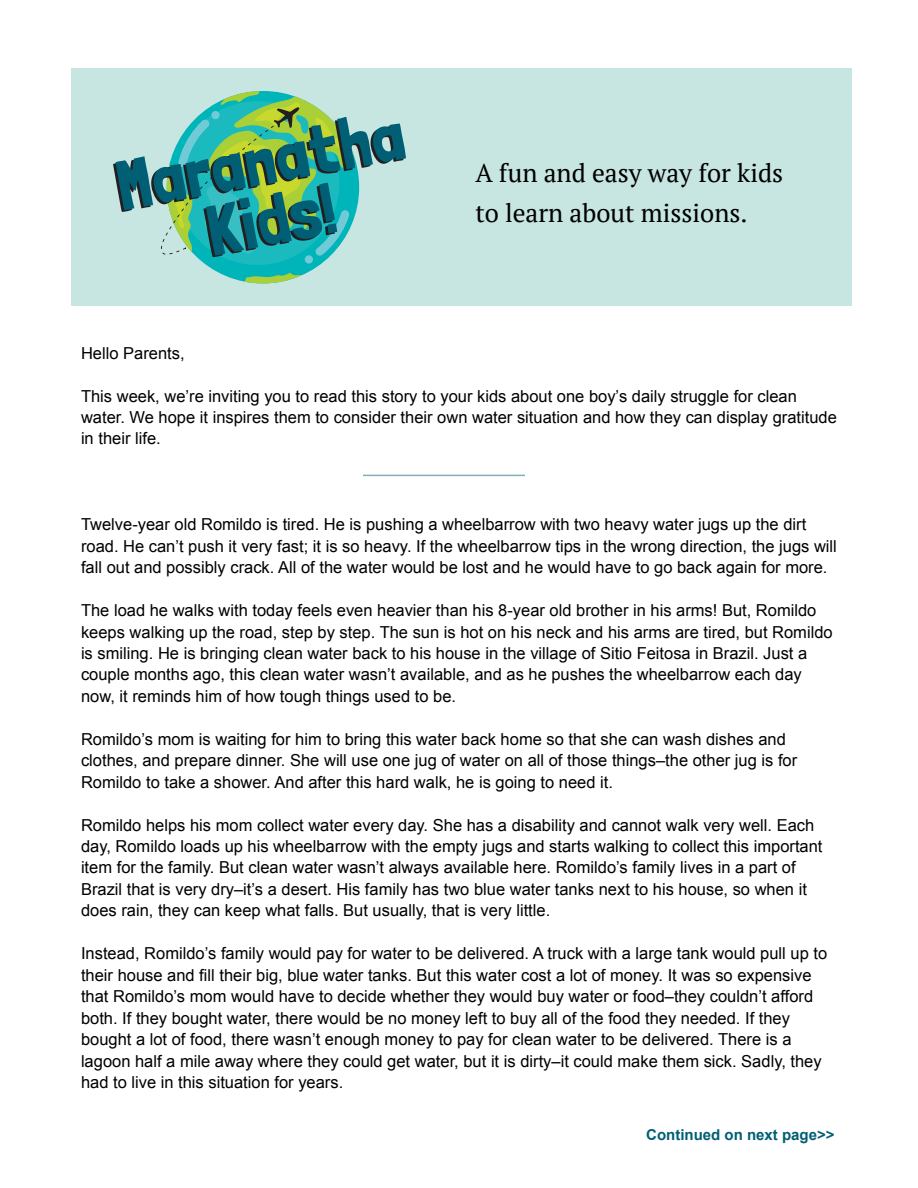
<style>
.page{position:relative;width:918px;height:1188px;background:#fff}
.page>*{position:absolute;margin:0;border:0;box-sizing:border-box;transform-origin:0 0}
.t1{font:25.5px/40.5px "PT Serif";color:#000}
.t2{font:16.5px/21.5px "Arial";color:#000}
.t3{font:700 15px "Arial";color:#005f74}
</style>
<div class="page">
<hr style="left:363px;top:475px;width:162px;height:1px;background:#80afb9">
<div style="left:71px;top:68px;width:780px;height:237px;background:#c7e6e1"></div>
<svg style="left:167px;top:91px;width:192px;height:192px;background:#05b6ba"></svg>
<svg style="left:244px;top:273px;width:58px;height:10px"></svg>
<div style="left:305px;top:255px;width:8px;height:9px;background:#71cbd7;border-radius:50%"></div>
<svg style="left:113px;top:91px;width:293px;height:166px"></svg>
<h1 class="t1" style="left:475px;top:152px;width:309px">A fun and easy way for kids to learn about missions.</h1>
<p class="t2" style="left:81px;top:342px;width:105px">Hello Parents,</p>
<p class="t2" style="left:81px;top:385px;width:758px">This week, we’re inviting you to read this story to your kids about one boy’s daily struggle for clean water. We hope it inspires them to consider their own water situation and how they can display gratitude in their life.</p>
<p class="t2" style="left:81px;top:514px;width:757px">Twelve-year old Romildo is tired. He is pushing a wheelbarrow with two heavy water jugs up the dirt road. He can’t push it very fast; it is so heavy. If the wheelbarrow tips in the wrong direction, the jugs will fall out and possibly crack. All of the water would be lost and he would have to go back again for more.</p>
<p class="t2" style="left:81px;top:600px;width:753px">The load he walks with today feels even heavier than his 8-year old brother in his arms! But, Romildo keeps walking up the road, step by step. The sun is hot on his neck and his arms are tired, but Romildo is smiling. He is bringing clean water back to his house in the village of Sitio Feitosa in Brazil. Just a couple months ago, this clean water wasn’t available, and as he pushes the wheelbarrow each day now, it reminds him of how tough things used to be.</p>
<p class="t2" style="left:81px;top:728px;width:718px">Romildo’s mom is waiting for him to bring this water back home so that she can wash dishes and clothes, and prepare dinner. She will use one jug of water on all of those things–the other jug is for<br>Romildo to take a shower. And after this hard walk, he is going to need it.</p>
<p class="t2" style="left:81px;top:814px;width:743px">Romildo helps his mom collect water every day. She has a disability and cannot walk very well. Each day, Romildo loads up his wheelbarrow with the empty jugs and starts walking to collect this important item for the family. But clean water wasn’t always available here. Romildo’s family lives in a part of Brazil that is very dry–it’s a desert. His family has two blue water tanks next to his house, so when it does rain, they can keep what falls. But usually, that is very little.</p>
<p class="t2" style="left:81px;top:943px;width:748px">Instead, Romildo’s family would pay for water to be delivered. A truck with a large tank would pull up to their house and fill their big, blue water tanks. But this water cost a lot of money. It was so expensive that Romildo’s mom would have to decide whether they would buy water or food–they couldn’t afford both. If they bought water, there would be no money left to buy all of the food they needed. If they bought a lot of food, there wasn’t enough money to pay for clean water to be delivered. There is a lagoon half a mile away where they could get water, but it is dirty–it could make them sick. Sadly, they had to live in this situation for years.</p>
<p class="t3" style="left:646px;top:1125px;width:190px">Continued on next page&gt;&gt;</p>
</div>
